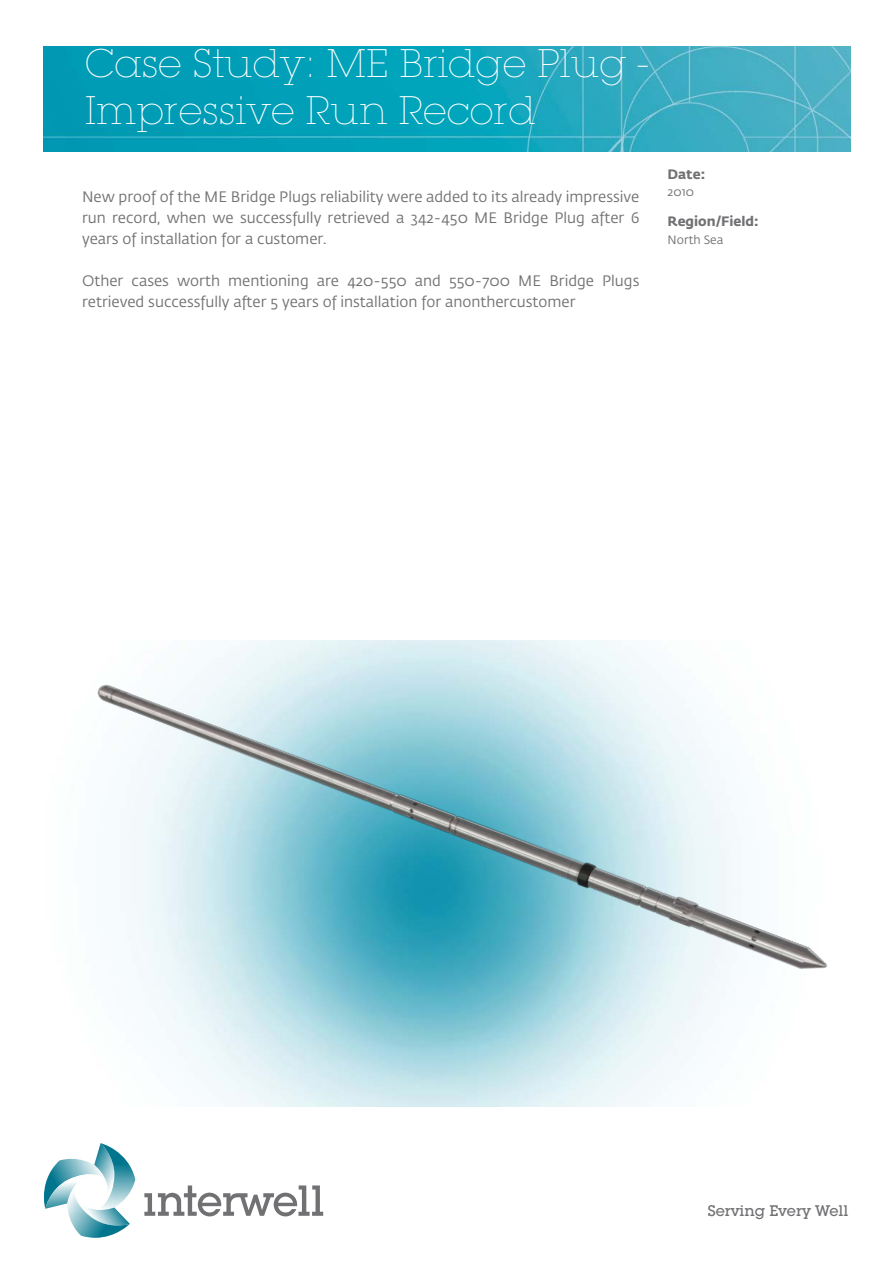
<style>
.page{position:relative;width:893px;height:1263px;background:#fff}
.page>*{position:absolute;margin:0;border:0;box-sizing:border-box;transform-origin:0 0}
.t1{font:200 39px/46.8px "Lubalin Graph Std";letter-spacing:.01em;color:#fff}
.t2{font:15px/21px "Fedra Sans Std";color:#717073;text-align:justify}
.t3{font:500 15px "Lubalin Graph Std";color:#717073}
.t4{font:700 13.5px "Fedra Sans Std";color:#717073}
.t5{font:12px "Fedra Sans Std";color:#717073}
</style>
<div class="page">
<svg style="left:144px;top:1185px;width:179px;height:31px"></svg>
<img style="left:44px;top:1159px;width:50px;height:48px">
<img style="left:94px;top:1152px;width:4px;height:22px">
<img style="left:98px;top:1143px;width:37px;height:49px">
<img style="left:68px;top:1188px;width:62px;height:50px">
<img style="left:79px;top:1204px;width:51px;height:21px">
<img style="left:45px;top:1174px;width:57px;height:35px">
<img style="left:70px;top:1175px;width:14px;height:4px">
<img style="left:44px;top:47px;width:806px;height:104px">
<img style="left:56px;top:640px;width:772px;height:397px">
<h1 class="t1" style="left:85px;top:41px;width:564px">Case Study: ME Bridge Plug -<br>Impressive Run Record</h1>
<p class="t2" style="left:82px;top:186px;width:559px">New proof of the ME Bridge Plugs reliability were added to its already impressive run record, when we successfully retrieved a 342-450 ME Bridge Plug after 6 years of installation for a customer.</p>
<p class="t2" style="left:82px;top:270px;width:559px">Other cases worth mentioning are 420-550 and 550-700 ME Bridge Plugs retrieved successfully after 5 years of installation for anonthercustomer</p>
<p class="t4" style="left:668px;top:166px;width:39px">Date:</p>
<p class="t5" style="left:668px;top:185px;width:28px">2010</p>
<p class="t4" style="left:668px;top:213px;width:93px">Region/Field:</p>
<p class="t5" style="left:668px;top:233px;width:57px">North Sea</p>
<p class="t3" style="left:708px;top:1201px;width:142px">Serving Every Well</p>
</div>
